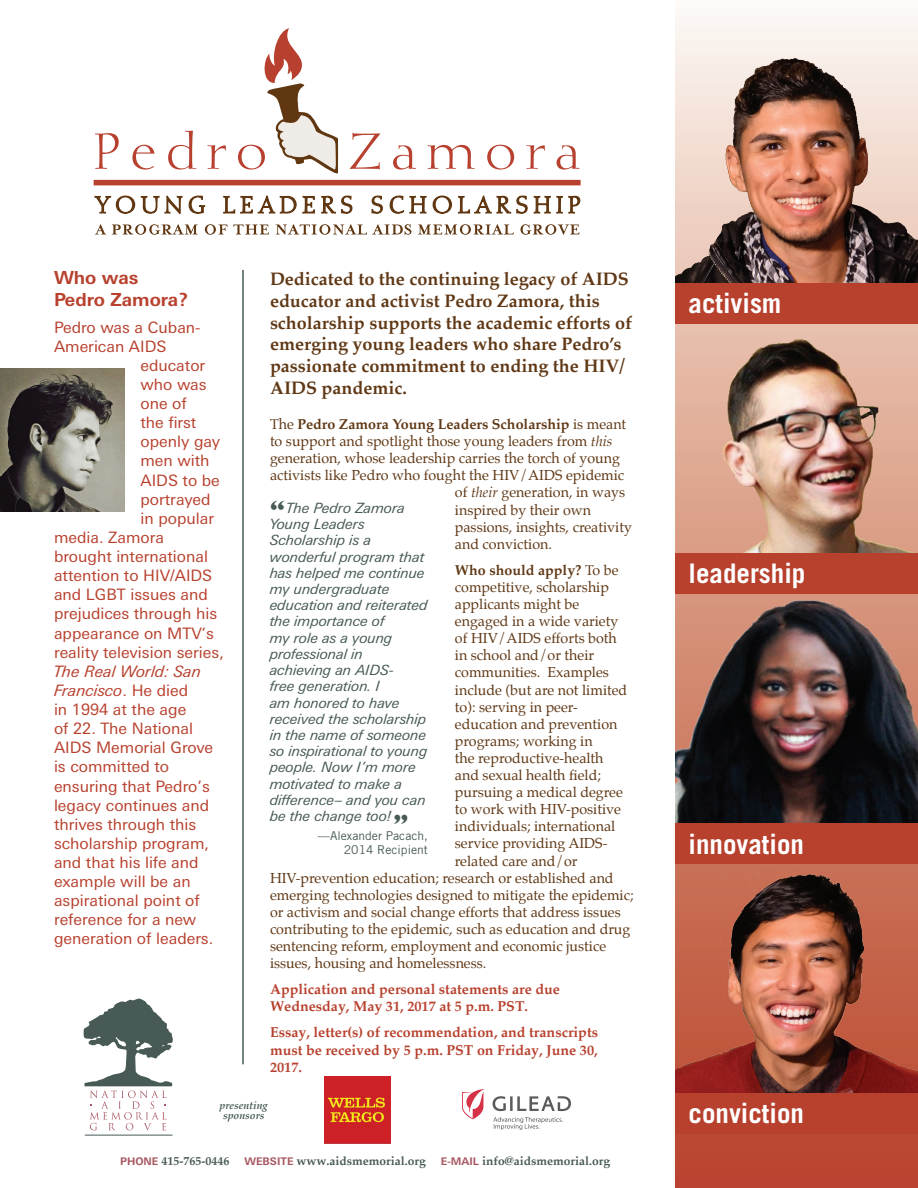
<style>
.page{position:relative;width:918px;height:1188px;background:#fff}
.page>*{position:absolute;margin:0;border:0;box-sizing:border-box;transform-origin:0 0}
.t1{font:700 32.4px "Perpetua Titling";color:#475a56}
.t2{font:700 27px "Trade Gothic";color:#fff}
.t3{font:700 18px/21.8px "Palatino";color:#603815}
.t4{font:700 18px/22.5px "Univers Next Pro";color:#b8412e}
.t5{font:15.75px/19px "Univers Next Pro";color:#b8412e}
.t6{font:14.25px "Palatino";color:#603815}
.t7{font:700 14.25px/17.1px "Palatino";color:#b8412e}
.t8{font:700 14.25px "Palatino";color:#603815}
.t9{font:italic 14.1px/16.2px "Univers Next Pro";color:#475a56}
.t10{font:12.15px "Trade Gothic";color:#475a56}
.t11{font:700 12px "Palatino";color:#475a56}
.t12{font:italic 700 10.5px/10.5px "Palatino";color:#475a56;text-align:center}
.s1{font-style:italic}
.s2{font-weight:400}
.s3{font-style:inherit}
.s4{font-family:"Univers Next Pro";font-size:10.5px;color:#a6565f}
</style>
<div class="page">
<svg style="left:675px;top:16px;width:243px;height:1172px"></svg>
<img style="left:675px;top:594px;width:243px;height:230px">
<img style="left:675px;top:54px;width:243px;height:230px">
<hr style="left:242px;top:270px;width:2px;height:794px;background:#475a56">
<div style="left:675px;top:284px;width:243px;height:40px;background:#b8412e"></div>
<div style="left:675px;top:824px;width:243px;height:40px;background:#b8412e"></div>
<svg style="left:84px;top:999px;width:89px;height:131px"></svg>
<hr style="left:85px;top:1135px;width:87px;height:1px;background:#475a56">
<img style="left:0;top:369px;width:125px;height:143px">
<img style="left:675px;top:864px;width:243px;height:230px">
<img style="left:723px;top:339px;width:195px;height:215px">
<div style="left:675px;top:1094px;width:243px;height:40px;background:#b8412e"></div>
<div style="left:675px;top:554px;width:243px;height:40px;background:#b8412e"></div>
<img style="left:324px;top:1076px;width:67px;height:67px">
<svg style="left:94px;top:195px;width:487px;height:40px"></svg>
<div style="left:94px;top:180px;width:487px;height:5px;background:#b7402f"></div>
<svg style="left:95px;top:133px;width:24px;height:36px"></svg>
<svg style="left:132px;top:145px;width:22px;height:25px"></svg>
<svg style="left:168px;top:131px;width:28px;height:39px"></svg>
<svg style="left:207px;top:145px;width:19px;height:24px"></svg>
<svg style="left:350px;top:133px;width:30px;height:36px"></svg>
<svg style="left:393px;top:145px;width:23px;height:25px"></svg>
<svg style="left:428px;top:145px;width:47px;height:24px"></svg>
<svg style="left:487px;top:145px;width:27px;height:25px"></svg>
<svg style="left:526px;top:145px;width:19px;height:24px"></svg>
<svg style="left:557px;top:145px;width:22px;height:25px"></svg>
<svg style="left:238px;top:28px;width:101px;height:146px"></svg>
<img style="left:463px;top:1089px;width:107px;height:40px">
<p class="t4" style="left:54px;top:266px;width:136px">Who was<br>Pedro Zamora?</p>
<p class="t5" style="left:54px;top:318px;width:148px">Pedro was a Cuban-</p>
<p class="t5" style="left:54px;top:337px;width:114px">American AIDS</p>
<p class="t5" style="left:141px;top:356px;width:66px">educator</p>
<p class="t5" style="left:141px;top:375px;width:68px">who was</p>
<p class="t5" style="left:141px;top:394px;width:48px">one of</p>
<p class="t5" style="left:141px;top:413px;width:57px">the first</p>
<p class="t5" style="left:141px;top:432px;width:81px">openly gay</p>
<p class="t5" style="left:141px;top:451px;width:71px">men with</p>
<p class="t5" style="left:141px;top:470px;width:81px">AIDS to be</p>
<p class="t5" style="left:141px;top:490px;width:72px">portrayed</p>
<p class="t5" style="left:141px;top:509px;width:75px">in popular</p>
<p class="t5" style="left:54px;top:528px;width:112px">media. Zamora</p>
<p class="t5" style="left:54px;top:547px;width:155px">brought international</p>
<p class="t5" style="left:54px;top:566px;width:160px">attention to HIV/AIDS</p>
<p class="t5" style="left:54px;top:585px;width:155px">and LGBT issues and</p>
<p class="t5" style="left:54px;top:604px;width:165px">prejudices through his</p>
<p class="t5" style="left:54px;top:623px;width:162px">appearance on MTV’s</p>
<p class="t5" style="left:54px;top:643px;width:171px">reality television series,</p>
<p class="t5" style="left:54px;top:662px;width:161px"><span class="s1">The Real World: San<br>Francisco</span>. He died<br>in 1994 at the age<br>of 22. The National<br>AIDS Memorial Grove is committed to ensuring that Pedro’s legacy continues and thrives through this scholarship program, and that his life and example will be an aspirational point of reference for a new generation of leaders.</p>
<p class="t3" style="left:270px;top:268px;width:364px">Dedicated to the continuing legacy of AIDS educator and activist Pedro Zamora, this scholarship supports the academic efforts of emerging young leaders who share Pedro’s passionate commitment to ending the HIV/ AIDS pandemic.</p>
<p class="t8" style="left:270px;top:412px;width:358px"><span class="s2">The</span> Pedro Zamora Young Leaders Scholarship <span class="s2">is meant</span></p>
<p class="t6" style="left:270px;top:429px;width:344px">to support and spotlight those young leaders from <span class="s1">this</span></p>
<p class="t6" style="left:270px;top:447px;width:352px">generation, whose leadership carries the torch of young</p>
<p class="t6" style="left:270px;top:464px;width:356px">activists like Pedro who fought the HIV/AIDS epidemic</p>
<p class="t6" style="left:455px;top:481px;width:172px">of <span class="s1">their</span> generation, in ways</p>
<p class="t6" style="left:455px;top:498px;width:138px">inspired by their own</p>
<p class="t6" style="left:455px;top:515px;width:179px">passions, insights, creativity</p>
<p class="t6" style="left:455px;top:532px;width:99px">and conviction.</p>
<p class="t8" style="left:455px;top:558px;width:165px">Who should apply? <span class="s2">To be</span></p>
<p class="t6" style="left:455px;top:575px;width:156px">competitive, scholarship</p>
<p class="t6" style="left:455px;top:592px;width:126px">applicants might be</p>
<p class="t6" style="left:455px;top:609px;width:165px">engaged in a wide variety</p>
<p class="t6" style="left:455px;top:627px;width:163px">of HIV/AIDS efforts both</p>
<p class="t6" style="left:455px;top:644px;width:141px">in school and/or their</p>
<p class="t6" style="left:455px;top:661px;width:155px">communities. Examples</p>
<p class="t6" style="left:455px;top:678px;width:174px">include (but are not limited</p>
<p class="t6" style="left:455px;top:695px;width:125px">to): serving in peer-</p>
<p class="t6" style="left:455px;top:712px;width:164px">education and prevention</p>
<p class="t6" style="left:455px;top:729px;width:139px">programs; working in</p>
<p class="t6" style="left:455px;top:746px;width:150px">the reproductive-health</p>
<p class="t6" style="left:455px;top:763px;width:148px">and sexual health field;</p>
<p class="t6" style="left:455px;top:780px;width:169px">pursuing a medical degree</p>
<p class="t6" style="left:455px;top:798px;width:168px">to work with HIV-positive</p>
<p class="t6" style="left:455px;top:815px;width:162px">individuals; international</p>
<p class="t6" style="left:455px;top:832px;width:154px">service providing AIDS-</p>
<p class="t6" style="left:455px;top:849px;width:124px">related care and/or</p>
<p class="t6" style="left:270px;top:866px;width:345px">HIV-prevention education; research or established and</p>
<p class="t6" style="left:270px;top:883px;width:365px">emerging technologies designed to mitigate the epidemic;</p>
<p class="t6" style="left:270px;top:900px;width:352px">or activism and social change efforts that address issues</p>
<p class="t6" style="left:270px;top:917px;width:362px">contributing to the epidemic, such as education and drug</p>
<p class="t6" style="left:270px;top:934px;width:338px">sentencing reform, employment and economic justice</p>
<p class="t6" style="left:270px;top:951px;width:218px">issues, housing and homelessness.</p>
<p class="t7" style="left:270px;top:981px;width:292px">Application and personal statements are due<br><span class="s3">Wednesday</span>, May <span class="s3">3</span>1, 2017 at 5 p.m. PST.</p>
<p class="t7" style="left:270px;top:1024px;width:330px;text-align:justify">Essay, letter(s) of recommendation, and transcripts must be received by 5 p.m. PST on Friday, <span class="s3">June 30</span>, 2017.</p>
<h1 class="t1" style="left:270px;top:492px;width:16px">“</h1>
<p class="t9" style="left:270px;top:500px;width:159px;text-indent:16px">The Pedro Zamora<br>Young Leaders<br>Scholarship is a wonderful program that has helped me continue my undergraduate education and reiterated the importance of<br>my role as a young professional in achieving an AIDS-<br>free generation. I<br>am honored to have received the scholarship in the name of someone so inspirational to young people. Now I’m more motivated to make a difference– and you can be the change too!</p>
<p class="t10" style="left:318px;top:828px;width:112px">—Alexander Pacach,</p>
<h1 class="t1" style="left:393px;top:807px;width:16px">”</h1>
<p class="t10" style="left:344px;top:843px;width:86px">2014 Recipient</p>
<h2 class="t2" style="left:688px;top:286px;width:94px">activism</h2>
<h2 class="t2" style="left:688px;top:556px;width:118px">leadership</h2>
<h2 class="t2" style="left:688px;top:828px;width:117px">innovation</h2>
<p class="t12" style="left:220px;top:1100px;width:50px">presenting sponsors</p>
<h2 class="t2" style="left:688px;top:1096px;width:117px">conviction</h2>
<p class="t11" style="left:120px;top:1150px;width:111px"><span class="s4">PHONE</span> 415-765-0446</p>
<p class="t11" style="left:244px;top:1150px;width:183px"><span class="s4">WEBSITE</span> www.aidsmemorial.org</p>
<p class="t11" style="left:441px;top:1150px;width:171px"><span class="s4">E-MAIL</span> info@aidsmemorial.org</p>
</div>
